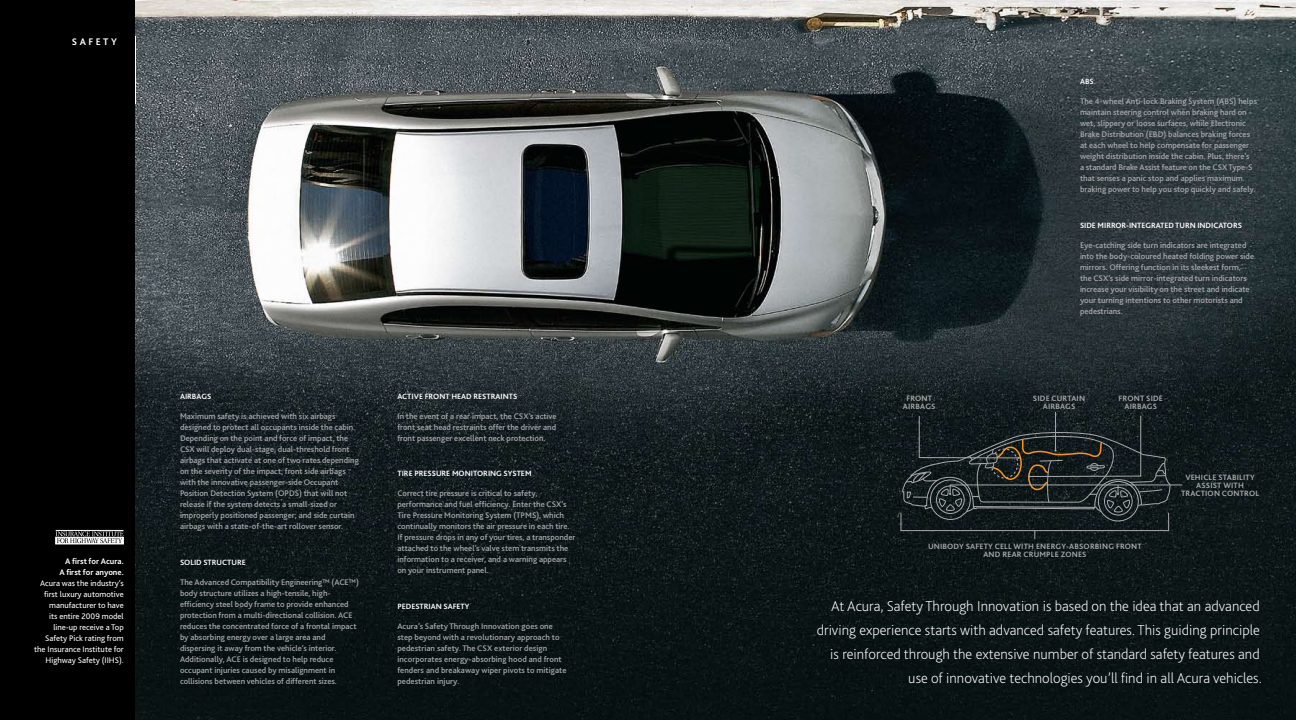
<style>
.page{position:relative;width:1296px;height:720px;background:#fff}
.page>*{position:absolute;margin:0;border:0;box-sizing:border-box;transform-origin:0 0}
.t1{font:200 15px/24px "Bliss 2";color:#fff;text-align:right}
.t2{font:700 10px "Bliss 2";letter-spacing:.25em;color:#fff}
.t3{font:500 8.5px/11px "Bliss 2";color:#a8a9ac}
.t4{font:8.5px/11px "Bliss 2";color:#fff;text-align:right}
.t5{font:700 8.5px/11px "Bliss 2";color:#fff;text-align:right}
.t6{font:700 8.1px/8.1px "Bliss 2";letter-spacing:.02em;color:#a8a9ac;text-align:center}
.t7{font:700 8px "Bliss 2";color:#fff}
</style>
<div class="page">
<img style="left:135px;top:0;width:1161px;height:720px">
<div style="left:0;top:0;width:135px;height:720px;background:#000"></div>
<hr style="left:135px;top:36px;width:1px;height:68px;background:#fff">
<div style="left:56px;top:537px;width:67px;height:7px;background:#f6f6f6"></div>
<hr style="left:56px;top:530px;width:67px;height:1px;background:#fff">
<svg style="left:56px;top:531px;width:67px;height:12px"></svg>
<div style="left:901px;top:512px;width:268px;height:19px;border:1px solid #a8a9ac"></div>
<hr style="left:1055px;top:412px;width:1px;height:39px;background:#a8a9ac">
<svg style="left:902px;top:415px;width:269px;height:107px;background:#21292a"></svg>
<hr style="left:950px;top:485px;width:232px;height:1px;background:#a8a9ac">
<p class="t2" style="left:72px;top:35px;width:47px">SAFETY</p>
<p class="t5" style="left:59px;top:556px;width:66px">A first for Acura.<br>A first for anyone.</p>
<p class="t4" style="left:34px;top:578px;width:91px">Acura was the industry’s first luxury automotive manufacturer to have<br>its entire 2009 model line-up receive a Top<br>Safety Pick rating from the Insurance Institute for<br>Highway Safety (IIHS).</p>
<p class="t7" style="left:180px;top:391px;width:33px">AIRBAGS</p>
<p class="t3" style="left:180px;top:410px;width:180px">Maximum safety is achieved with six airbags designed to protect all occupants inside the cabin.<br>Depending on the point and force of impact, the CSX will deploy dual-stage, dual-threshold front airbags that activate at one of two rates depending on the severity of the impact; front side airbags with the innovative passenger-side Occupant Position Detection System (OPDS) that will not release if the system detects a small-sized or improperly positioned passenger; and side curtain airbags with a state-of-the-art rollover sensor.</p>
<p class="t7" style="left:180px;top:557px;width:67px">SOLID STRUCTURE</p>
<p class="t3" style="left:180px;top:576px;width:180px">The Advanced Compatibility Engineering™ (ACE™) body structure utilizes a high-tensile, high&shy;efficiency steel body frame to provide enhanced protection from a multi-directional collision. ACE reduces the concentrated force of a frontal impact by absorbing energy over a large area and dispersing it away from the vehicle’s interior.<br>Additionally, ACE is designed to help reduce occupant injuries caused by misalignment in collisions between vehicles of different sizes.</p>
<p class="t7" style="left:397px;top:391px;width:121px">ACTIVE FRONT HEAD RESTRAINTS</p>
<p class="t3" style="left:397px;top:410px;width:161px;text-align:justify">In the event of a rear impact, the CSX’s active front seat head restraints offer the driver and front passenger excellent neck protection.</p>
<p class="t7" style="left:397px;top:469px;width:136px">TIRE PRESSURE MONITORING SYSTEM</p>
<p class="t3" style="left:397px;top:488px;width:179px">Correct tire pressure is critical to safety, performance and fuel efficiency. Enter the CSX’s Tire Pressure Monitoring System (TPMS), which continually monitors the air pressure in each tire.<br>If pressure drops in any of your tires, a transponder attached to the wheel’s valve stem transmits the information to a receiver, and a warning appears on your instrument panel.</p>
<p class="t7" style="left:397px;top:601px;width:74px">PEDESTRIAN SAFETY</p>
<p class="t3" style="left:397px;top:620px;width:171px">Acura’s Safety Through Innovation goes one step beyond with a revolutionary approach to pedestrian safety. The CSX exterior design incorporates energy-absorbing hood and front fenders and breakaway wiper pivots to mitigate pedestrian injury.</p>
<p class="t7" style="left:1080px;top:77px;width:15px">ABS</p>
<p class="t3" style="left:1080px;top:96px;width:179px">The 4-wheel Anti-lock Braking System (ABS) helps maintain steering control when braking hard on wet, slippery or loose surfaces, while Electronic Brake Distribution (EBD) balances braking forces at each wheel to help compensate for passenger weight distribution inside the cabin. Plus, there’s<br>a standard Brake Assist feature on the CSX Type-S that senses a panic stop and applies maximum braking power to help you stop quickly and safely.</p>
<p class="t7" style="left:1080px;top:220px;width:164px">SIDE MIRROR-INTEGRATED TURN INDICATORS</p>
<p class="t3" style="left:1080px;top:239px;width:176px">Eye-catching side turn indicators are integrated into the body-coloured heated folding power side mirrors. Offering function in its sleekest form, the CSX’s side mirror-integrated turn indicators increase your visibility on the street and indicate your turning intentions to other motorists and pedestrians.</p>
<p class="t6" style="left:903px;top:394px;width:34px">FRONT<br>AIRBAGS</p>
<p class="t6" style="left:1033px;top:394px;width:54px">SIDE CURTAIN<br>AIRBAGS</p>
<p class="t6" style="left:1119px;top:394px;width:46px">FRONT SIDE<br>AIRBAGS</p>
<p class="t6" style="left:928px;top:542px;width:215px">UNIBODY SAFETY CELL WITH ENERGY-ABSORBING FRONT<br>AND REAR CRUMPLE ZONES</p>
<p class="t6" style="left:1181px;top:473px;width:80px">VEHICLE STABILITY<br>ASSIST WITH<br>TRACTION CONTROL</p>
<p class="t1" style="left:817px;top:594px;width:447px">At Acura, Safety Through Innovation is based on the idea that an advanced driving experience starts with advanced safety features. This guiding principle is reinforced through the extensive number of standard safety features and use of innovative technologies you’ll find in all Acura vehicles.</p>
</div>
